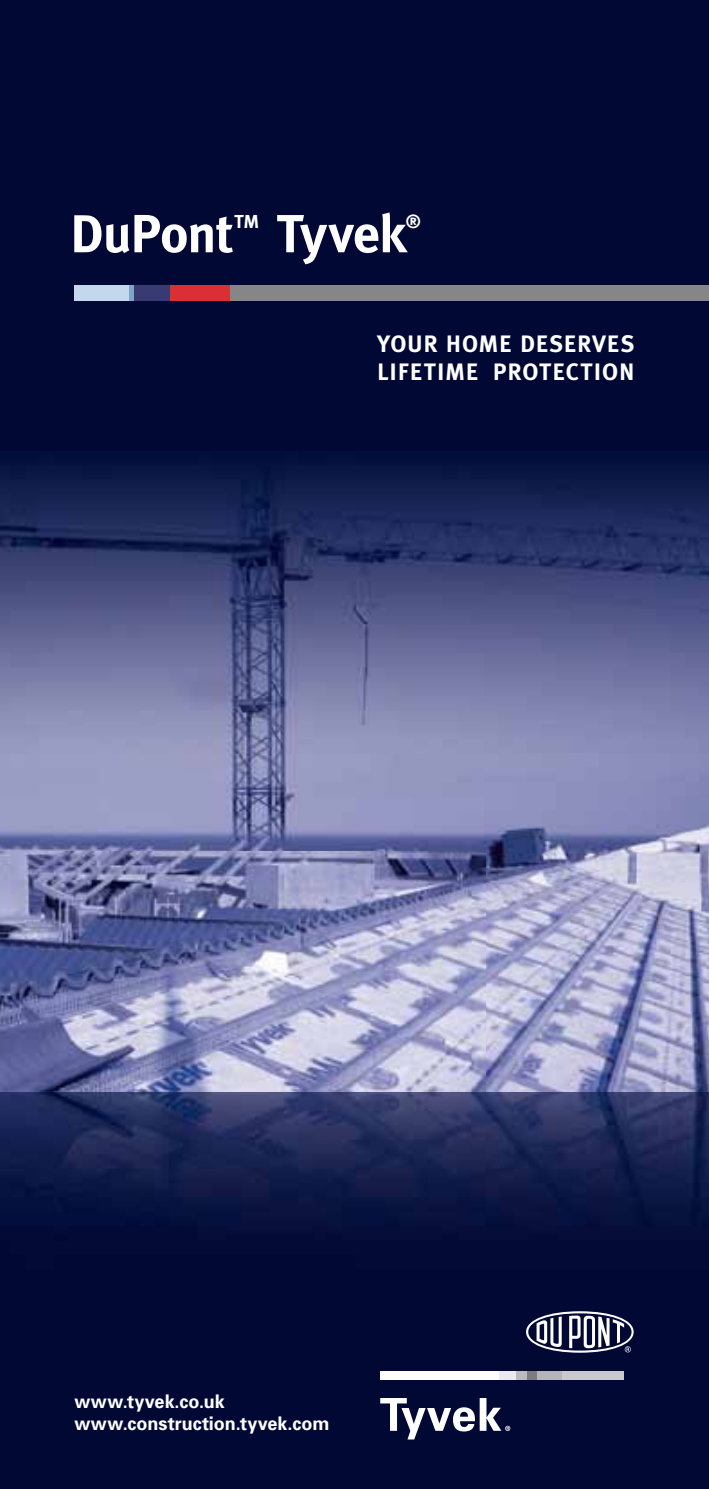
<style>
.page{position:relative;width:709px;height:1489px;background:#fff}
.page>*{position:absolute;margin:0;border:0;box-sizing:border-box;transform-origin:0 0}
.t1{font:700 53.5px "Meta";letter-spacing:-.01em;color:#fff}
.t2{font:700 23.75px/28.5px "Meta Plus";letter-spacing:.03em;color:#fff}
.t3{font:700 18.75px/22.5px "Univers";letter-spacing:.005em;color:#fff;scale:.96 1}
.t4{font:700 18.75px "Meta";color:#fff}
</style>
<div class="page">
<div style="left:0;top:0;width:709px;height:1488px;background:#010834"></div>
<img style="left:0;top:461px;width:709px;height:764px">
<svg style="left:526px;top:1311px;width:107px;height:41px"></svg>
<svg style="left:380px;top:1398px;width:130px;height:41px"></svg>
<div style="left:380px;top:1370px;width:119px;height:9px;background:#fff"></div>
<div style="left:561px;top:1370px;width:63px;height:9px;background:#c8c9cb"></div>
<div style="left:526px;top:1370px;width:11px;height:9px;background:#7b7c7e"></div>
<div style="left:499px;top:1370px;width:17px;height:9px;background:#eaebeb"></div>
<div style="left:516px;top:1370px;width:10px;height:9px;background:#b9bbbc"></div>
<div style="left:537px;top:1370px;width:24px;height:9px;background:#b3b5b6"></div>
<div style="left:74px;top:285px;width:56px;height:16px;background:#c3d8ea"></div>
<div style="left:129px;top:285px;width:6px;height:16px;background:#80a3c9"></div>
<div style="left:229px;top:285px;width:480px;height:16px;background:#868688"></div>
<div style="left:168px;top:285px;width:61px;height:16px;background:#db2f36"></div>
<div style="left:135px;top:285px;width:35px;height:16px;background:#383b71"></div>
<h1 class="t1" style="left:71px;top:203px;width:162px">DuPont</h1>
<p class="t4" style="left:234px;top:211px;width:26px">TM</p>
<h1 class="t1" style="left:277px;top:203px;width:131px">Tyvek</h1>
<p class="t4" style="left:406px;top:211px;width:16px">®</p>
<p class="t2" style="left:377px;top:329px;width:259px">YOUR HOME DESERVES<br>LIFETIME PROTECTION</p>
<p class="t3" style="left:74px;top:1389px;width:267px">www.tyvek.co.uk www.construction.tyvek.com</p>
</div>
